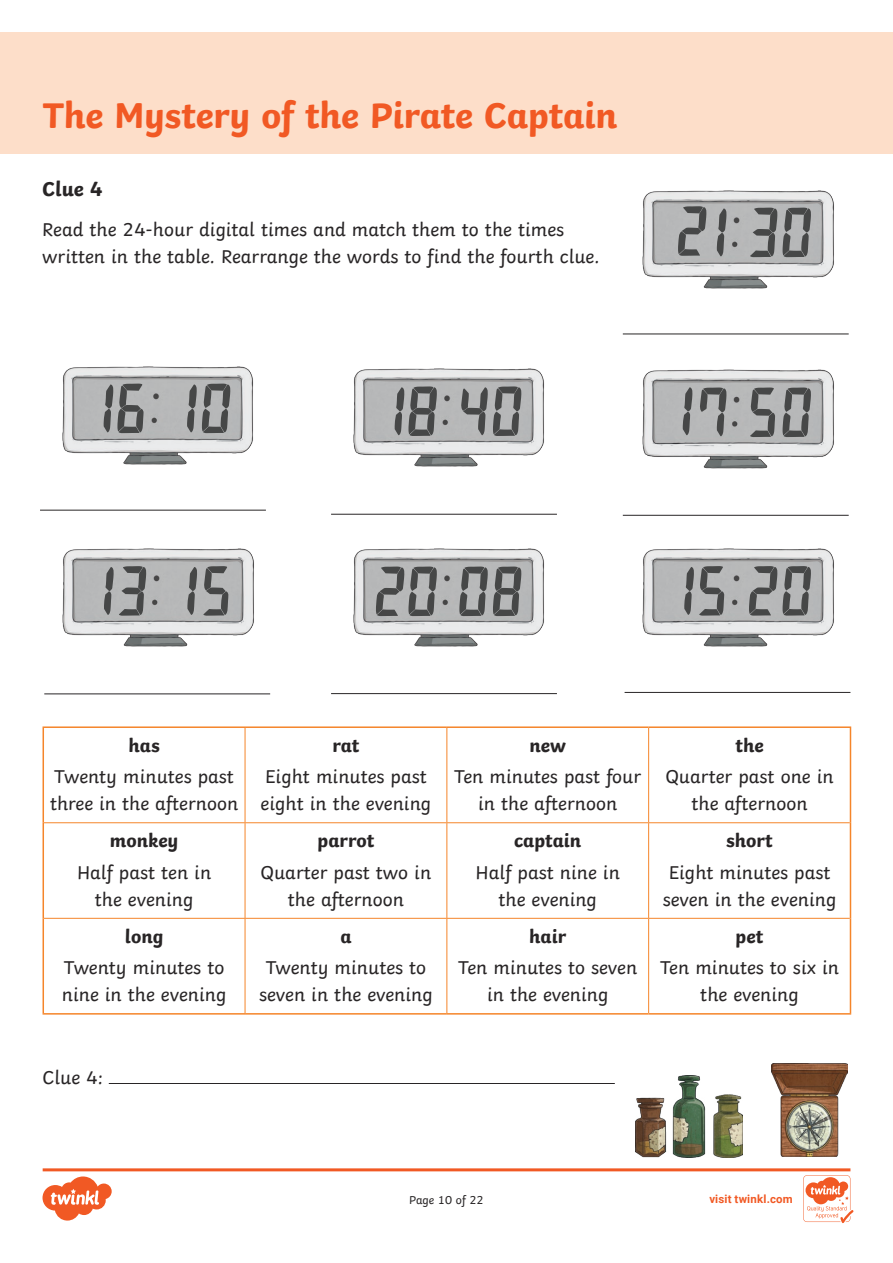
<style>
.page{position:relative;width:893px;height:1263px;background:#fff}
.page>*{position:absolute;margin:0;border:0;box-sizing:border-box;transform-origin:0 0}
.KS2_Body_Copy{font:700 37.5px "Twinkl";letter-spacing:-.01em;color:#f15924}
.KS2_Body_Copy-2{font:700 21px "Twinkl";color:#282526}
.KS2_Body_Copy-3{font:19.5px/27px "Twinkl";color:#282526;text-align:center}
.KS2_Body_Copy-4{font:700 19.5px "Twinkl";color:#282526}
.t1{font:12px "Twinkl";letter-spacing:-.005em;color:#282526}
.t2{font:700 11.4px "Roboto";letter-spacing:.02em;color:#f15924}
</style>
<div class="page">
<div style="left:0;top:33px;width:893px;height:121px;background:#fddec9"></div>
<svg style="left:44px;top:728px;width:806px;height:285px"></svg>
<hr style="left:43px;top:726px;width:202px;height:2px;background:#f5852a">
<hr style="left:43px;top:728px;width:1px;height:95px;background:#f5852a">
<hr style="left:245px;top:726px;width:202px;height:2px;background:#f5852a">
<hr style="left:447px;top:726px;width:202px;height:2px;background:#f5852a">
<hr style="left:649px;top:726px;width:202px;height:2px;background:#f5852a">
<hr style="left:850px;top:728px;width:1px;height:95px;background:#f5852a">
<hr style="left:43px;top:823px;width:1px;height:95px;background:#f5852a">
<hr style="left:850px;top:823px;width:1px;height:95px;background:#f5852a">
<hr style="left:43px;top:918px;width:1px;height:95px;background:#f5852a">
<hr style="left:850px;top:918px;width:1px;height:95px;background:#f5852a">
<hr style="left:43px;top:1013px;width:202px;height:1px;background:#f5852a">
<hr style="left:245px;top:1013px;width:202px;height:1px;background:#f5852a">
<hr style="left:447px;top:1013px;width:202px;height:1px;background:#f5852a">
<hr style="left:649px;top:1013px;width:202px;height:1px;background:#f5852a">
<hr style="left:245px;top:728px;width:1px;height:94px;background:#f5852a">
<hr style="left:446px;top:728px;width:1px;height:94px;background:#f5852a">
<hr style="left:648px;top:728px;width:1px;height:94px;background:#f5852a">
<hr style="left:44px;top:822px;width:201px;height:1px;background:#f5852a">
<hr style="left:245px;top:822px;width:202px;height:1px;background:#f5852a">
<hr style="left:245px;top:823px;width:1px;height:95px;background:#f5852a">
<hr style="left:447px;top:822px;width:202px;height:1px;background:#f5852a">
<hr style="left:446px;top:823px;width:1px;height:95px;background:#f5852a">
<hr style="left:649px;top:822px;width:201px;height:1px;background:#f5852a">
<hr style="left:648px;top:823px;width:1px;height:95px;background:#f5852a">
<hr style="left:44px;top:918px;width:201px;height:1px;background:#f5852a">
<hr style="left:245px;top:918px;width:202px;height:1px;background:#f5852a">
<hr style="left:245px;top:919px;width:1px;height:94px;background:#f5852a">
<hr style="left:447px;top:918px;width:202px;height:1px;background:#f5852a">
<hr style="left:446px;top:919px;width:1px;height:94px;background:#f5852a">
<hr style="left:649px;top:918px;width:201px;height:1px;background:#f5852a">
<hr style="left:648px;top:919px;width:1px;height:94px;background:#f5852a">
<hr style="left:109px;top:1083px;width:506px;height:1px;background:#282526">
<img style="left:642px;top:548px;width:192px;height:99px">
<img style="left:62px;top:548px;width:192px;height:99px">
<svg style="left:684px;top:566px;width:40px;height:50px;background:#878888"></svg>
<svg style="left:104px;top:566px;width:42px;height:50px;background:#88898a"></svg>
<svg style="left:187px;top:567px;width:10px;height:48px"></svg>
<svg style="left:749px;top:566px;width:62px;height:50px;background:#868788"></svg>
<svg style="left:203px;top:566px;width:25px;height:50px"></svg>
<hr style="left:625px;top:692px;width:225px;height:1px;background:#282526">
<hr style="left:44px;top:693px;width:226px;height:1px;background:#282526">
<hr style="left:331px;top:693px;width:226px;height:1px;background:#282526">
<img style="left:642px;top:190px;width:192px;height:99px">
<img style="left:642px;top:369px;width:192px;height:100px">
<svg style="left:717px;top:208px;width:10px;height:49px"></svg>
<svg style="left:700px;top:387px;width:27px;height:50px"></svg>
<svg style="left:750px;top:387px;width:25px;height:50px"></svg>
<svg style="left:750px;top:208px;width:61px;height:49px;background:#858686"></svg>
<svg style="left:783px;top:387px;width:28px;height:50px"></svg>
<hr style="left:623px;top:334px;width:226px;height:1px;background:#282526">
<hr style="left:623px;top:515px;width:226px;height:1px;background:#282526">
<img style="left:771px;top:1063px;width:76px;height:93px">
<img style="left:636px;top:1076px;width:106px;height:81px">
<img style="left:62px;top:366px;width:191px;height:99px">
<img style="left:353px;top:368px;width:191px;height:99px">
<img style="left:353px;top:548px;width:191px;height:99px">
<svg style="left:683px;top:387px;width:11px;height:50px"></svg>
<svg style="left:395px;top:386px;width:42px;height:50px;background:#7b7c7c"></svg>
<svg style="left:461px;top:386px;width:61px;height:50px;background:#898a8a"></svg>
<hr style="left:40px;top:510px;width:226px;height:1px;background:#282526">
<hr style="left:331px;top:514px;width:226px;height:1px;background:#282526">
<svg style="left:376px;top:566px;width:61px;height:50px;background:#858687"></svg>
<svg style="left:459px;top:566px;width:63px;height:50px;background:#7e7f7f"></svg>
<svg style="left:104px;top:384px;width:40px;height:49px;background:#7f8080"></svg>
<svg style="left:187px;top:384px;width:44px;height:49px;background:#828383"></svg>
<svg style="left:666px;top:206px;width:41px;height:51px;background:#979898"></svg>
<svg style="left:43px;top:1168px;width:810px;height:55px"></svg>
<p class="KS2_Body_Copy" style="left:43px;top:84px;width:576px">The Mystery of the Pirate Captain</p>
<p class="KS2_Body_Copy-2" style="left:42px;top:172px;width:62px">Clue 4</p>
<p class="KS2_Body_Copy-3" style="left:42px;top:214px;width:559px;text-align:left">Read the 24-hour digital times and match them to the times written in the table. Rearrange the words to find the fourth clue.</p>
<p class="KS2_Body_Copy-4" style="left:129px;top:729px;width:33px">has</p>
<p class="KS2_Body_Copy-3" style="left:50px;top:761px;width:190px;text-align:left">Twenty minutes past three in the afternoon</p>
<p class="KS2_Body_Copy-4" style="left:110px;top:825px;width:70px">monkey</p>
<p class="KS2_Body_Copy-3" style="left:77px;top:857px;width:136px">Half past ten in the evening</p>
<p class="KS2_Body_Copy-4" style="left:125px;top:920px;width:40px">long</p>
<p class="KS2_Body_Copy-3" style="left:62px;top:952px;width:166px;text-align:left">Twenty minutes to nine in the evening</p>
<p class="KS2_Body_Copy-4" style="left:332px;top:729px;width:29px">rat</p>
<p class="KS2_Body_Copy-3" style="left:261px;top:761px;width:172px;text-align:left">Eight minutes past eight in the evening</p>
<p class="KS2_Body_Copy-4" style="left:318px;top:825px;width:58px">parrot</p>
<p class="KS2_Body_Copy-3" style="left:261px;top:857px;width:172px">Quarter past two in the afternoon</p>
<p class="KS2_Body_Copy-4" style="left:340px;top:920px;width:13px">a</p>
<p class="KS2_Body_Copy-3" style="left:259px;top:952px;width:175px">Twenty minutes to seven in the evening</p>
<p class="KS2_Body_Copy-4" style="left:530px;top:729px;width:38px">new</p>
<p class="KS2_Body_Copy-3" style="left:454px;top:761px;width:188px">Ten minutes past four in the afternoon</p>
<p class="KS2_Body_Copy-4" style="left:514px;top:825px;width:69px">captain</p>
<p class="KS2_Body_Copy-3" style="left:476px;top:857px;width:146px">Half past nine in the evening</p>
<p class="KS2_Body_Copy-4" style="left:529px;top:920px;width:39px">hair</p>
<p class="KS2_Body_Copy-3" style="left:458px;top:952px;width:180px">Ten minutes to seven in the evening</p>
<p class="KS2_Body_Copy-4" style="left:735px;top:729px;width:30px">the</p>
<p class="KS2_Body_Copy-3" style="left:665px;top:761px;width:170px">Quarter past one in the afternoon</p>
<p class="KS2_Body_Copy-4" style="left:726px;top:825px;width:48px">short</p>
<p class="KS2_Body_Copy-3" style="left:663px;top:857px;width:175px">Eight minutes past seven in the evening</p>
<p class="KS2_Body_Copy-4" style="left:736px;top:920px;width:29px">pet</p>
<p class="KS2_Body_Copy-3" style="left:660px;top:952px;width:180px">Ten minutes to six in the evening</p>
<p class="KS2_Body_Copy-3" style="left:43px;top:1062px;width:62px">Clue 4:</p>
<p class="t1" style="left:409px;top:1191px;width:76px">Page 10 of 22</p>
<p class="t2" style="left:709px;top:1191px;width:85px">visit twinkl.com</p>
</div>
